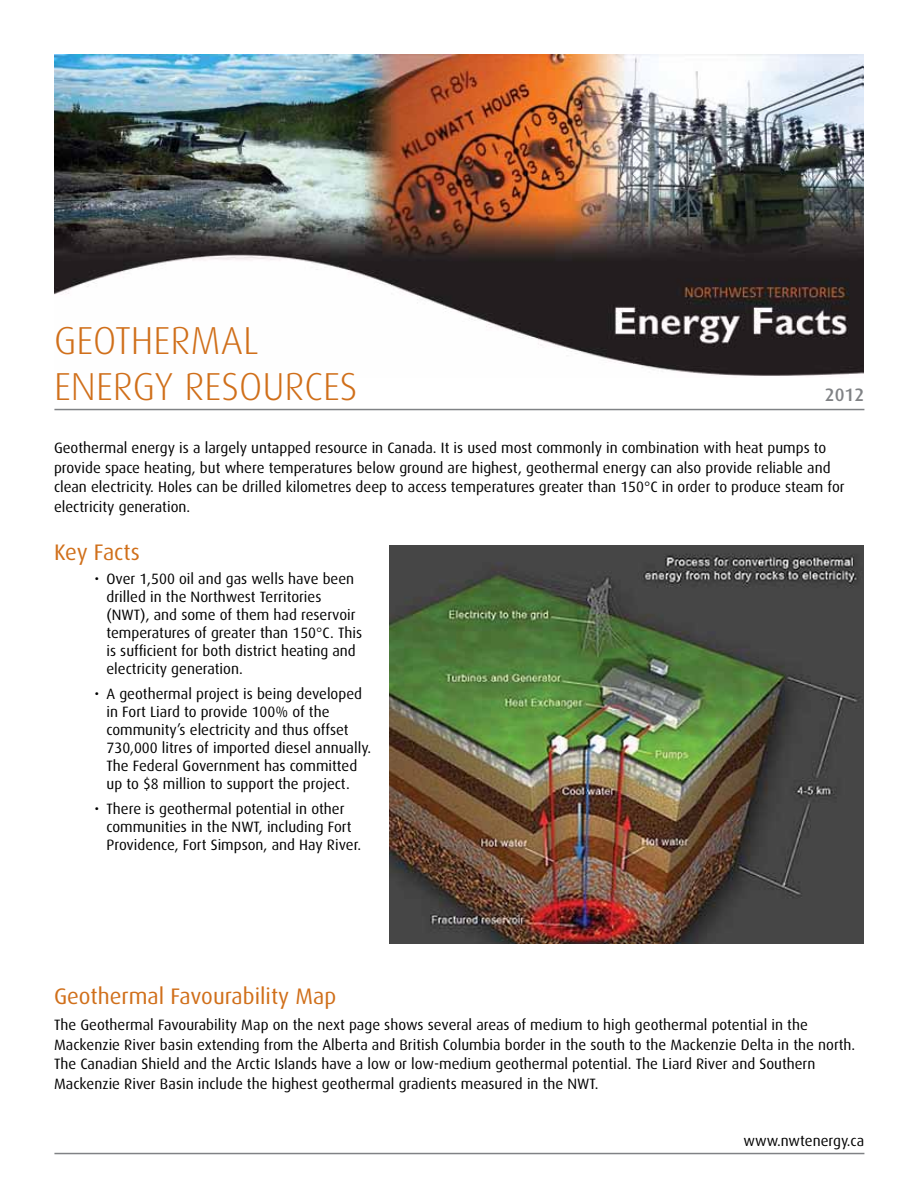
<style>
.page{position:relative;width:918px;height:1188px;background:#fff}
.page>*{position:absolute;margin:0;border:0;box-sizing:border-box;transform-origin:0 0}
.t1{font:300 39px/46.8px "Dax";color:#d06f1a}
.t2{font:22.5px "Dax";color:#d06f1a}
.t3{font:500 18px "Dax";color:#808285}
.t4{font:15px/18px "Dax";color:#000}
</style>
<div class="page">
<hr style="left:54px;top:1153px;width:810px;height:1px;background:#808285">
<img style="left:54px;top:54px;width:810px;height:322px">
<hr style="left:54px;top:409px;width:810px;height:1px;background:#808285">
<img style="left:389px;top:545px;width:475px;height:398px">
<h1 class="t1" style="left:54px;top:317px;width:305px">GEOTHERMAL<br>ENERGY RESOURCES</h1>
<p class="t3" style="left:825px;top:385px;width:41px">2012</p>
<p class="t4" style="left:54px;top:439px;width:792px;line-height:19.5px">Geothermal energy is a largely untapped resource in Canada. It is used most commonly in combination with heat pumps to provide space heating, but where temperatures below ground are highest, geothermal energy can also provide reliable and clean electricity. Holes can be drilled kilometres deep to access temperatures greater than 150°C in order to produce steam for electricity generation.</p>
<h2 class="t2" style="left:54px;top:539px;width:87px">Key Facts</h2>
<p class="t4" style="left:106px;top:570px;width:257px;text-indent:-12px">• Over 1,500 oil and gas wells have been drilled in the Northwest Territories (NWT), and some of them had reservoir temperatures of greater than 150°C. This is sufficient for both district heating and electricity generation.</p>
<p class="t4" style="left:106px;top:685px;width:266px;text-indent:-12px">• A geothermal project is being developed in Fort Liard to provide 100% of the community’s electricity and thus offset 730,000 litres of imported diesel annually.<br>The Federal Government has committed up to $8 million to support the project.</p>
<p class="t4" style="left:106px;top:800px;width:256px;text-indent:-12px">• There is geothermal potential in other communities in the NWT, including Fort<br>Providence, Fort Simpson, and Hay River.</p>
<h2 class="t2" style="left:54px;top:984px;width:284px">Geothermal Favourability Map</h2>
<p class="t4" style="left:54px;top:1015px;width:803px;line-height:19.5px">The Geothermal Favourability Map on the next page shows several areas of medium to high geothermal potential in the Mackenzie River basin extending from the Alberta and British Columbia border in the south to the Mackenzie Delta in the north.<br>The Canadian Shield and the Arctic Islands have a low or low-medium geothermal potential. The Liard River and Southern Mackenzie River Basin include the highest geothermal gradients measured in the NWT.</p>
<p class="t4" style="left:744px;top:1132px;width:122px">www.nwtenergy.ca</p>
</div>
